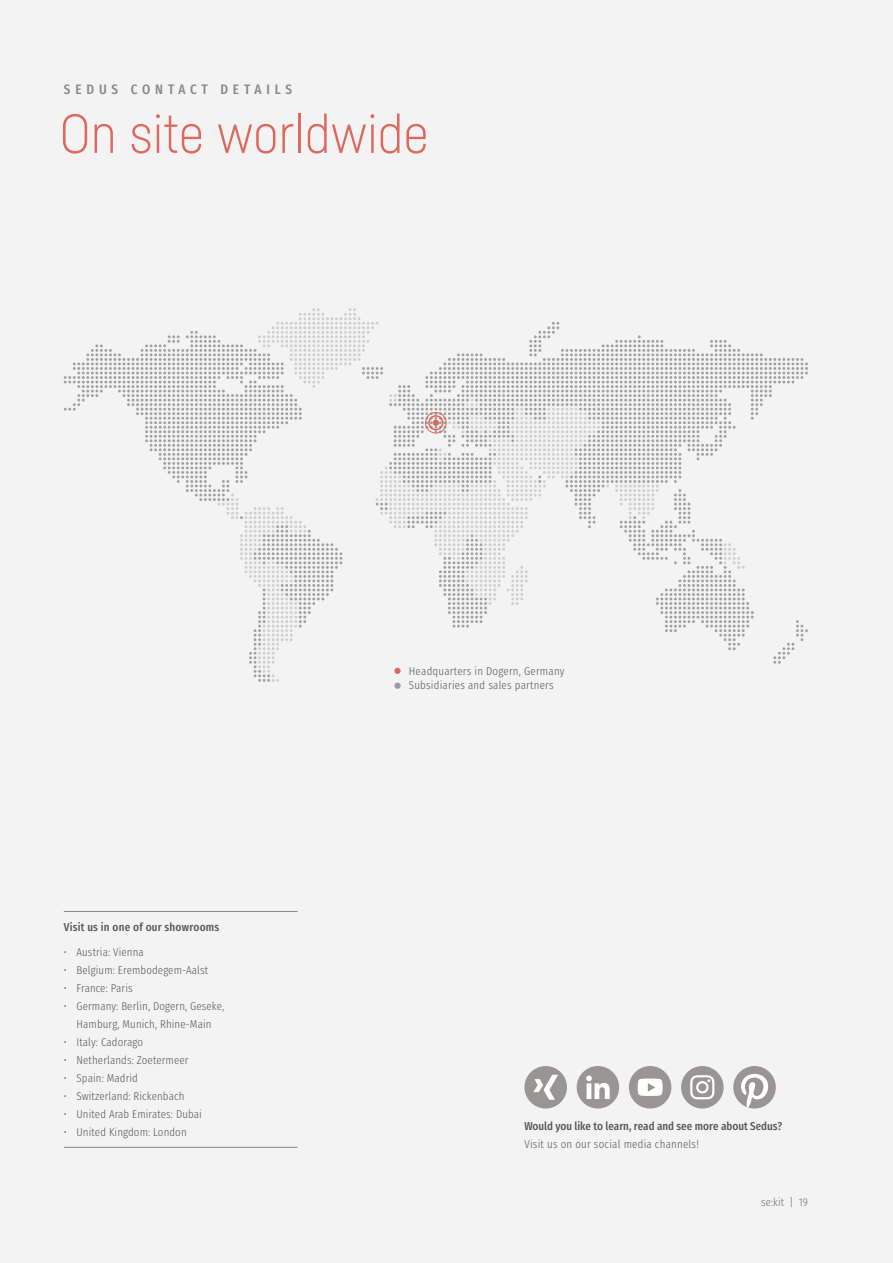
<style>
.page{position:relative;width:893px;height:1263px;background:#f4f3f3}
.page>*{position:absolute;margin:0;border:0;box-sizing:border-box;transform-origin:0 0}
.t1{font:300 54px "Sedus Sans";color:#dd685e}
.t2{font:700 13.5px "Sedus Text Condensed";letter-spacing:.36em;color:#868786}
.t3{font:300 11.25px/18px "Sedus Text Condensed";letter-spacing:.01em;color:#565656;text-align:center}
.t4{font:700 11.25px "Sedus Text Condensed";color:#565656}
.t5{font:700 11.25px "Sedus Text Condensed";letter-spacing:.02em;color:#565656}
.t6{font:300 11.25px "Sedus Text Condensed";color:#6f6f6e}
</style>
<div class="page">
<svg style="left:64px;top:308px;width:744px;height:374px"></svg>
<div style="left:428px;top:415px;width:15px;height:15px;border:2px solid #dd685e;border-radius:50%"></div>
<div style="left:425px;top:412px;width:21px;height:21px;border:1px solid #dd685e;border-radius:50%"></div>
<svg style="left:681px;top:1066px;width:43px;height:42px"></svg>
<svg style="left:733px;top:1066px;width:43px;height:42px"></svg>
<svg style="left:577px;top:1066px;width:42px;height:42px"></svg>
<svg style="left:524px;top:1066px;width:43px;height:42px"></svg>
<svg style="left:629px;top:1066px;width:42px;height:42px"></svg>
<div style="left:394px;top:682px;width:7px;height:7px;background:#9c9c9d;border-radius:50%"></div>
<div style="left:394px;top:668px;width:7px;height:6px;background:#dd685e;border-radius:50%"></div>
<hr style="left:64px;top:911px;width:234px;height:1px;background:#868786">
<hr style="left:64px;top:1147px;width:234px;height:1px;background:#868786">
<p class="t2" style="left:64px;top:80px;width:230px">SEDUS CONTACT DETAILS</p>
<h1 class="t1" style="left:60px;top:111px;width:371px">On site worldwide</h1>
<p class="t3" style="left:409px;top:662px;width:157px">Headquarters in Dogern, Germany</p>
<p class="t5" style="left:64px;top:919px;width:157px">Visit us in one of our showrooms</p>
<p class="t3" style="left:64px;top:943px;width:81px">• Austria: Vienna</p>
<p class="t3" style="left:64px;top:961px;width:146px">• Belgium: Erembodegem-Aalst</p>
<p class="t3" style="left:64px;top:979px;width:70px">• France: Paris</p>
<p class="t3" style="left:64px;top:997px;width:162px">• Germany: Berlin, Dogern, Geseke,<br>Hamburg, Munich, Rhine-Main</p>
<p class="t3" style="left:64px;top:1033px;width:81px">• Italy: Cadorago</p>
<p class="t3" style="left:64px;top:1051px;width:126px">• Netherlands: Zoetermeer</p>
<p class="t3" style="left:64px;top:1069px;width:76px">• Spain: Madrid</p>
<p class="t3" style="left:64px;top:1087px;width:122px">• Switzerland: Rickenbach</p>
<p class="t3" style="left:64px;top:1105px;width:140px">• United Arab Emirates: Dubai</p>
<p class="t3" style="left:64px;top:1123px;width:124px">• United Kingdom: London</p>
<p class="t3" style="left:409px;top:676px;width:146px">Subsidiaries and sales partners</p>
<p class="t4" style="left:524px;top:1118px;width:259px">Would you like to learn, read and see more about Sedus?</p>
<p class="t3" style="left:524px;top:1135px;width:176px">Visit us on our social media channels!</p>
<p class="t6" style="left:761px;top:1194px;width:48px">se:kit | 19</p>
</div>
